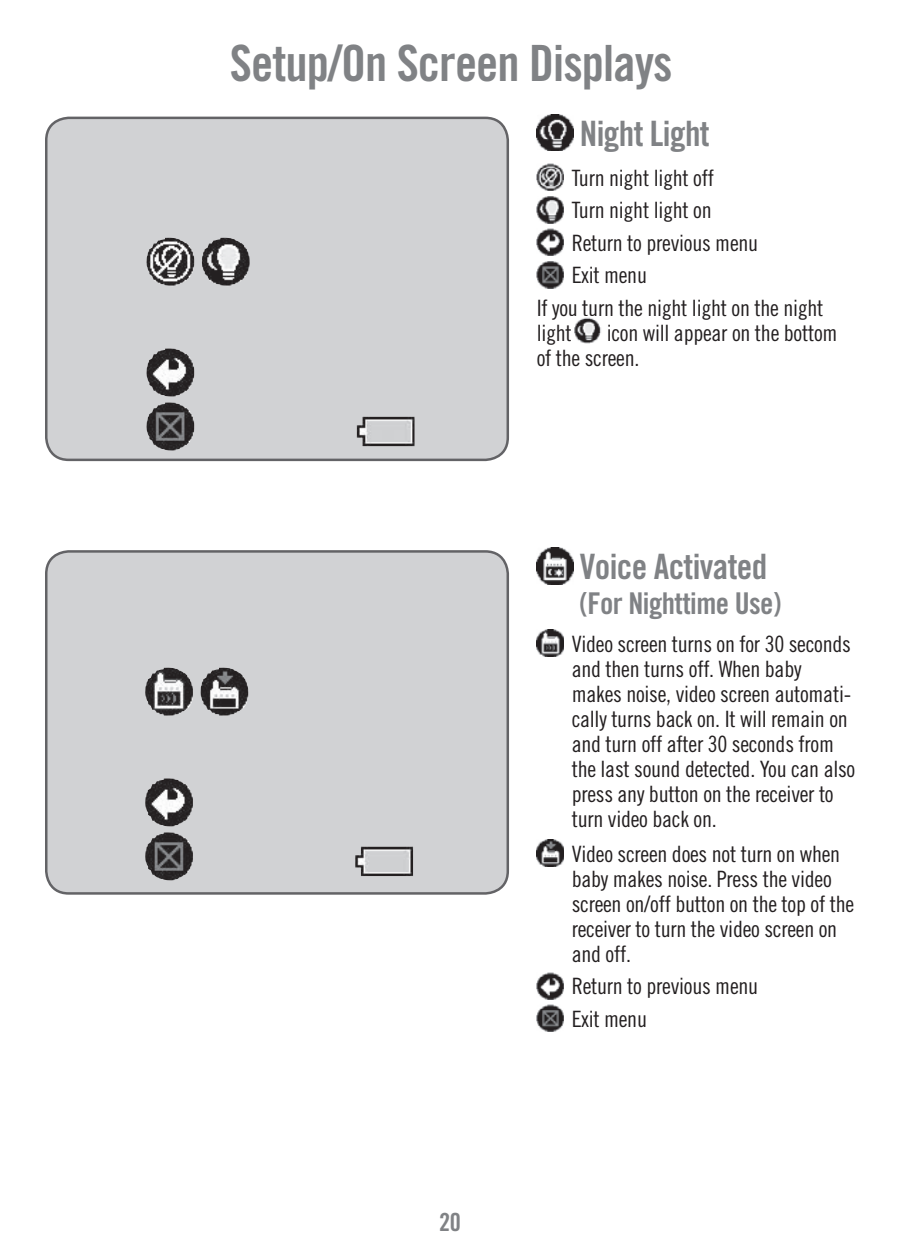
<style>
.page{position:relative;width:900px;height:1260px;background:#fff}
.page>*{position:absolute;margin:0;border:0;box-sizing:border-box;transform-origin:0 0}
.t1{font:50px "Trade Gothic LT Std Bd Cn 20";letter-spacing:-.02em;color:#808285}
.t2{font:35px "Trade Gothic LT Std Bd Cn 20";letter-spacing:-.02em;color:#808285}
.t3{font:30px "Trade Gothic LT Std Bd Cn 20";letter-spacing:-.02em;color:#808285}
.t4{font:25px "Trade Gothic LT Std Bd Cn 20";color:#808285}
.t5{font:22.5px/25px "Trade Gothic LT Std Cn 18";letter-spacing:-.01em;color:#231f20}
</style>
<div class="page">
<img style="left:537px;top:114px;width:36px;height:37px">
<img style="left:537px;top:164px;width:27px;height:27px">
<img style="left:537px;top:196px;width:27px;height:27px">
<img style="left:537px;top:229px;width:27px;height:27px">
<img style="left:537px;top:261px;width:27px;height:27px">
<img style="left:574px;top:317px;width:27px;height:27px">
<div style="left:46px;top:118px;width:462px;height:342px;background:#d1d2d4;border-radius:22px"></div>
<img style="left:146px;top:238px;width:269px;height:213px">
<div style="left:45px;top:117px;width:464px;height:344px;border:2px solid #636366;border-radius:22px"></div>
<img style="left:537px;top:548px;width:36px;height:36px">
<img style="left:537px;top:630px;width:27px;height:27px">
<img style="left:537px;top:840px;width:27px;height:27px">
<img style="left:537px;top:972px;width:27px;height:27px">
<img style="left:537px;top:1005px;width:27px;height:27px">
<div style="left:46px;top:551px;width:462px;height:342px;background:#d1d2d4;border-radius:22px"></div>
<div style="left:45px;top:550px;width:464px;height:345px;border:2px solid #636366;border-radius:22px"></div>
<img style="left:145px;top:667px;width:268px;height:214px">
<h1 class="t1" style="left:230px;top:45px;width:444px">Setup/On Screen Displays</h1>
<h2 class="t2" style="left:580px;top:121px;width:131px">Night Light</h2>
<p class="t5" style="left:572px;top:167px;width:144px">Turn night light off</p>
<p class="t5" style="left:572px;top:200px;width:142px">Turn night light on</p>
<p class="t5" style="left:572px;top:232px;width:188px">Return to previous menu</p>
<p class="t5" style="left:572px;top:265px;width:77px">Exit menu</p>
<p class="t5" style="left:537px;top:297px;width:288px">If you turn the night light on the night</p>
<p class="t5" style="left:537px;top:322px;width:37px">light</p>
<p class="t5" style="left:537px;top:322px;width:302px;text-indent:70px">icon will appear on the bottom of the screen.</p>
<p class="t4" style="left:439px;top:1213px;width:23px">20</p>
<h2 class="t2" style="left:580px;top:554px;width:189px">Voice Activated</h2>
<h3 class="t3" style="left:580px;top:593px;width:203px">(For Nighttime Use)</h3>
<p class="t5" style="left:572px;top:633px;width:285px">Video screen turns on for 30 seconds and then turns off. When baby makes noise, video screen automati&shy;cally turns back on. It will remain on and turn off after 30 seconds from the last sound detected. You can also press any button on the receiver to turn video back on.</p>
<p class="t5" style="left:572px;top:843px;width:284px">Video screen does not turn on when baby makes noise. Press the video screen on/off button on the top of the receiver to turn the video screen on and off.</p>
<p class="t5" style="left:572px;top:972px;width:188px;line-height:32.5px">Return to previous menu<br>Exit menu</p>
</div>
